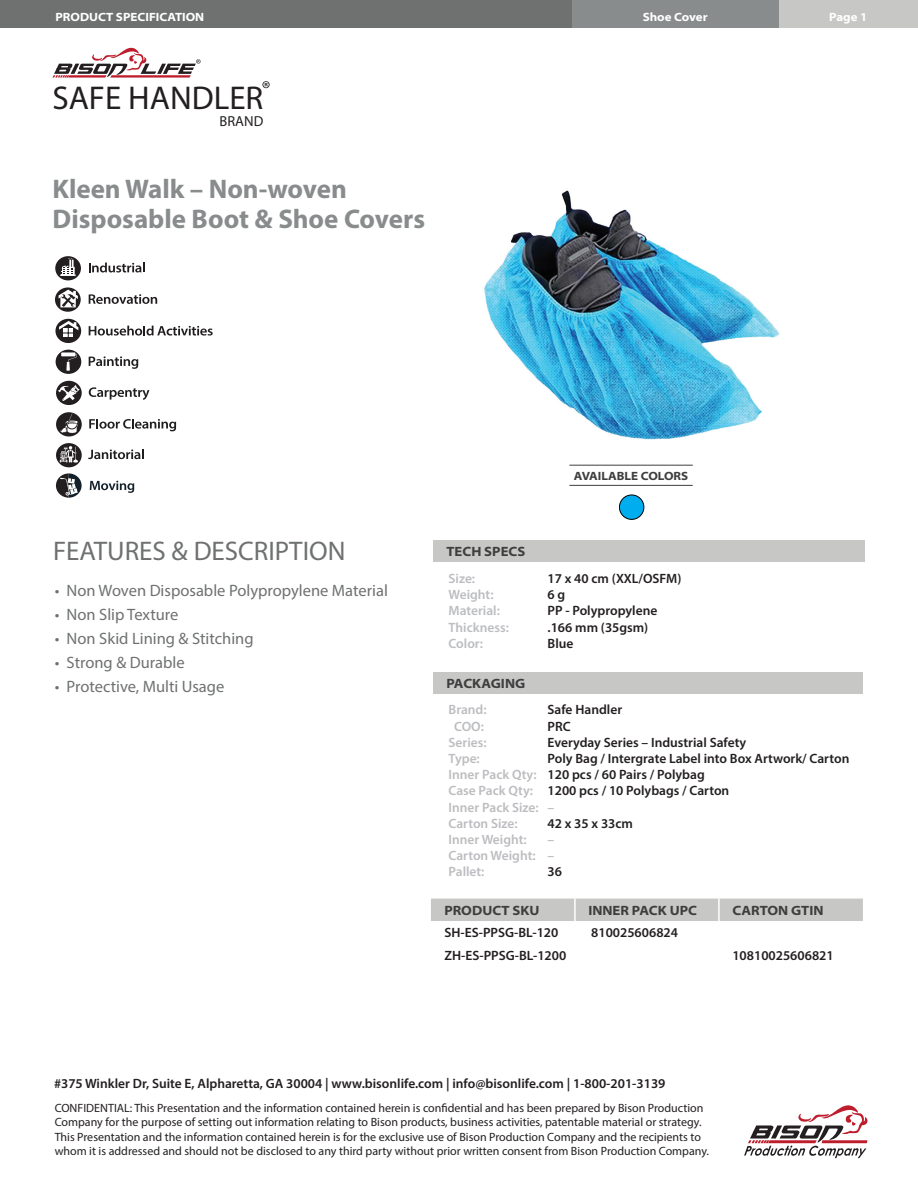
<style>
.page{position:relative;width:918px;height:1188px;background:#fff}
.page>*{position:absolute;margin:0;border:0;box-sizing:border-box;transform-origin:0 0}
.t1{font:33px "Myriad Pro";color:#231f20}
.t2{font:700 27px/30px "Myriad Pro";color:#898c8d}
.t3{font:27px "Myriad Pro";color:#6f7171}
.t4{font:16.5px "Myriad Pro";color:#6f7171}
.t5{font:14.55px "Myriad Pro";color:#231f20}
.t6{font:600 13.5px "Myriad Pro";color:#231f20}
.t7{font:600 13.5px "Myriad Pro";color:#bcbdc0}
.t8{font:700 semi-expanded 13.5px "Myriad Pro";color:#3e3e3f}
.t9{font:12px/14.4px "Myriad Pro";color:#231f20}
.t10{font:700 semi-expanded 12px "Myriad Pro";color:#fff}
.t11{font:700 semi-expanded 12px "Myriad Pro";color:#3e3e3f}
.s1{color:#bcbdc0}
</style>
<div class="page">
<svg style="left:262px;top:81px;width:8px;height:7px"></svg>
<svg style="left:52px;top:48px;width:149px;height:30px"></svg>
<div style="left:764px;top:0;width:154px;height:28px;background:#c7c7c6"></div>
<div style="left:502px;top:0;width:277px;height:28px;background:#898c8d"></div>
<div style="left:0;top:0;width:572px;height:28px;background:#6f7171"></div>
<svg style="left:744px;top:1105px;width:124px;height:53px"></svg>
<img style="left:484px;top:190px;width:296px;height:250px">
<hr style="left:569px;top:465px;width:124px;height:1px;background:#3e3e3f">
<hr style="left:569px;top:485px;width:124px;height:1px;background:#3e3e3f">
<div style="left:433px;top:540px;width:432px;height:22px;background:#c7c7c6"></div>
<div style="left:433px;top:672px;width:430px;height:22px;background:#c7c7c6"></div>
<div style="left:431px;top:899px;width:432px;height:22px;background:#c7c7c6"></div>
<hr style="left:574px;top:899px;width:2px;height:22px;background:#fff">
<hr style="left:718px;top:899px;width:2px;height:22px;background:#fff">
<div style="left:619px;top:495px;width:25px;height:24px;background:#00aeef;border-radius:50%"></div>
<div style="left:619px;top:495px;width:25px;height:25px;border:1px solid #000;border-radius:50%"></div>
<svg style="left:89px;top:263px;width:56px;height:9px"></svg>
<div style="left:55px;top:256px;width:26px;height:24px;background:#231f20;border-radius:50%"></div>
<svg style="left:60px;top:258px;width:16px;height:18px"></svg>
<svg style="left:89px;top:294px;width:68px;height:10px"></svg>
<svg style="left:55px;top:287px;width:26px;height:25px"></svg>
<svg style="left:59px;top:290px;width:19px;height:17px"></svg>
<svg style="left:89px;top:326px;width:124px;height:10px"></svg>
<svg style="left:55px;top:319px;width:26px;height:24px"></svg>
<svg style="left:59px;top:321px;width:19px;height:18px"></svg>
<svg style="left:89px;top:356px;width:49px;height:13px"></svg>
<div style="left:56px;top:350px;width:25px;height:24px;background:#231f20;border-radius:50%"></div>
<svg style="left:61px;top:352px;width:16px;height:19px"></svg>
<svg style="left:89px;top:387px;width:60px;height:13px"></svg>
<div style="left:56px;top:381px;width:26px;height:24px;background:#231f20;border-radius:50%"></div>
<svg style="left:58px;top:385px;width:22px;height:16px"></svg>
<svg style="left:89px;top:419px;width:87px;height:12px"></svg>
<div style="left:56px;top:412px;width:26px;height:24px;background:#231f20;border-radius:50%"></div>
<svg style="left:60px;top:412px;width:19px;height:21px"></svg>
<svg style="left:88px;top:449px;width:56px;height:10px"></svg>
<div style="left:56px;top:443px;width:26px;height:24px;background:#231f20;border-radius:50%"></div>
<svg style="left:60px;top:446px;width:18px;height:17px"></svg>
<svg style="left:56px;top:473px;width:26px;height:25px"></svg>
<svg style="left:90px;top:481px;width:44px;height:12px"></svg>
<p class="t10" style="left:56px;top:9px;width:150px">PRODUCT SPECIFICATION</p>
<p class="t10" style="left:643px;top:9px;width:66px">Shoe Cover</p>
<p class="t10" style="left:829px;top:9px;width:40px">Page 1</p>
<h1 class="t1" style="left:52px;top:77px;width:213px">SAFE HANDLER</h1>
<p class="t5" style="left:220px;top:112px;width:45px">BRAND</p>
<p class="t2" style="left:52px;top:173px;width:374px">Kleen Walk – Non-woven<br>Disposable Boot &amp; Shoe Covers</p>
<p class="t3" style="left:53px;top:535px;width:294px">FEATURES &amp; DESCRIPTION</p>
<p class="t4" style="left:55px;top:580px;width:334px">• Non Woven Disposable Polypropylene Material</p>
<p class="t4" style="left:55px;top:604px;width:125px">• Non Slip Texture</p>
<p class="t4" style="left:55px;top:628px;width:200px">• Non Skid Lining &amp; Stitching</p>
<p class="t4" style="left:55px;top:652px;width:131px">• Strong &amp; Durable</p>
<p class="t4" style="left:55px;top:676px;width:171px">• Protective, Multi Usage</p>
<p class="t8" style="left:446px;top:542px;width:80px">TECH SPECS</p>
<p class="t11" style="left:574px;top:468px;width:116px">AVAILABLE COLORS</p>
<p class="t7" style="left:449px;top:570px;width:28px">Size:</p>
<p class="t6" style="left:548px;top:570px;width:135px">17 x 40 cm (XXL/OSFM)</p>
<p class="t7" style="left:449px;top:586px;width:46px">Weight:</p>
<p class="t6" style="left:548px;top:586px;width:19px">6 g</p>
<p class="t7" style="left:449px;top:602px;width:53px">Material:</p>
<p class="t6" style="left:548px;top:602px;width:111px">PP - Polypropylene</p>
<p class="t7" style="left:449px;top:619px;width:62px">Thickness:</p>
<p class="t6" style="left:548px;top:619px;width:102px">.166 mm (35gsm)</p>
<p class="t7" style="left:449px;top:635px;width:36px">Color:</p>
<p class="t6" style="left:548px;top:635px;width:27px">Blue</p>
<p class="t8" style="left:446px;top:675px;width:80px">PACKAGING</p>
<p class="t7" style="left:449px;top:701px;width:40px">Brand:</p>
<p class="t6" style="left:548px;top:701px;width:76px">Safe Handler</p>
<p class="t7" style="left:454px;top:718px;width:31px">COO:</p>
<p class="t6" style="left:548px;top:718px;width:25px">PRC</p>
<p class="t7" style="left:449px;top:734px;width:40px">Series:</p>
<p class="t6" style="left:548px;top:734px;width:200px">Everyday Series – Industrial Safety</p>
<p class="t7" style="left:449px;top:750px;width:33px">Type:</p>
<p class="t6" style="left:548px;top:750px;width:303px">Poly Bag / Intergrate Label into Box Artwork/ Carton</p>
<p class="t6" style="left:449px;top:766px;width:258px"><span class="s1">Inner Pack Qty:</span> 120 pcs / 60 Pairs / Polybag</p>
<p class="t6" style="left:449px;top:782px;width:282px"><span class="s1">Case Pack Qty:</span> 1200 pcs / 10 Polybags / Carton</p>
<p class="t7" style="left:449px;top:799px;width:107px">Inner Pack Size: –</p>
<p class="t7" style="left:449px;top:815px;width:71px">Carton Size:</p>
<p class="t6" style="left:548px;top:815px;width:87px">42 x 35 x 33cm</p>
<p class="t7" style="left:449px;top:831px;width:80px">Inner Weight:</p>
<p class="t7" style="left:548px;top:831px;width:8px">–</p>
<p class="t7" style="left:449px;top:847px;width:107px">Carton Weight: –</p>
<p class="t7" style="left:449px;top:863px;width:37px">Pallet:</p>
<p class="t6" style="left:548px;top:863px;width:16px">36</p>
<p class="t8" style="left:444px;top:901px;width:97px">PRODUCT SKU</p>
<p class="t8" style="left:588px;top:901px;width:110px">INNER PACK UPC</p>
<p class="t8" style="left:732px;top:901px;width:93px">CARTON GTIN</p>
<p class="t6" style="left:444px;top:924px;width:116px">SH-ES-PPSG-BL-120</p>
<p class="t6" style="left:591px;top:924px;width:88px">810025606824</p>
<p class="t6" style="left:444px;top:946px;width:123px">ZH-ES-PPSG-BL-1200</p>
<p class="t6" style="left:732px;top:946px;width:103px">10810025606821</p>
<p class="t6" style="left:54px;top:1075px;width:613px">#375 Winkler Dr, Suite E, Alpharetta, GA 30004 | www.bisonlife.com | info@bisonlife.com | 1-800-201-3139</p>
<p class="t9" style="left:55px;top:1100px;width:656px">CONFIDENTIAL: This Presentation and the information contained herein is confidential and has been prepared by Bison Production Company for the purpose of setting out information relating to Bison products, business activities, patentable material or strategy.<br>This Presentation and the information contained herein is for the exclusive use of Bison Production Company and the recipients to whom it is addressed and should not be disclosed to any third party without prior written consent from Bison Production Company.</p>
</div>
